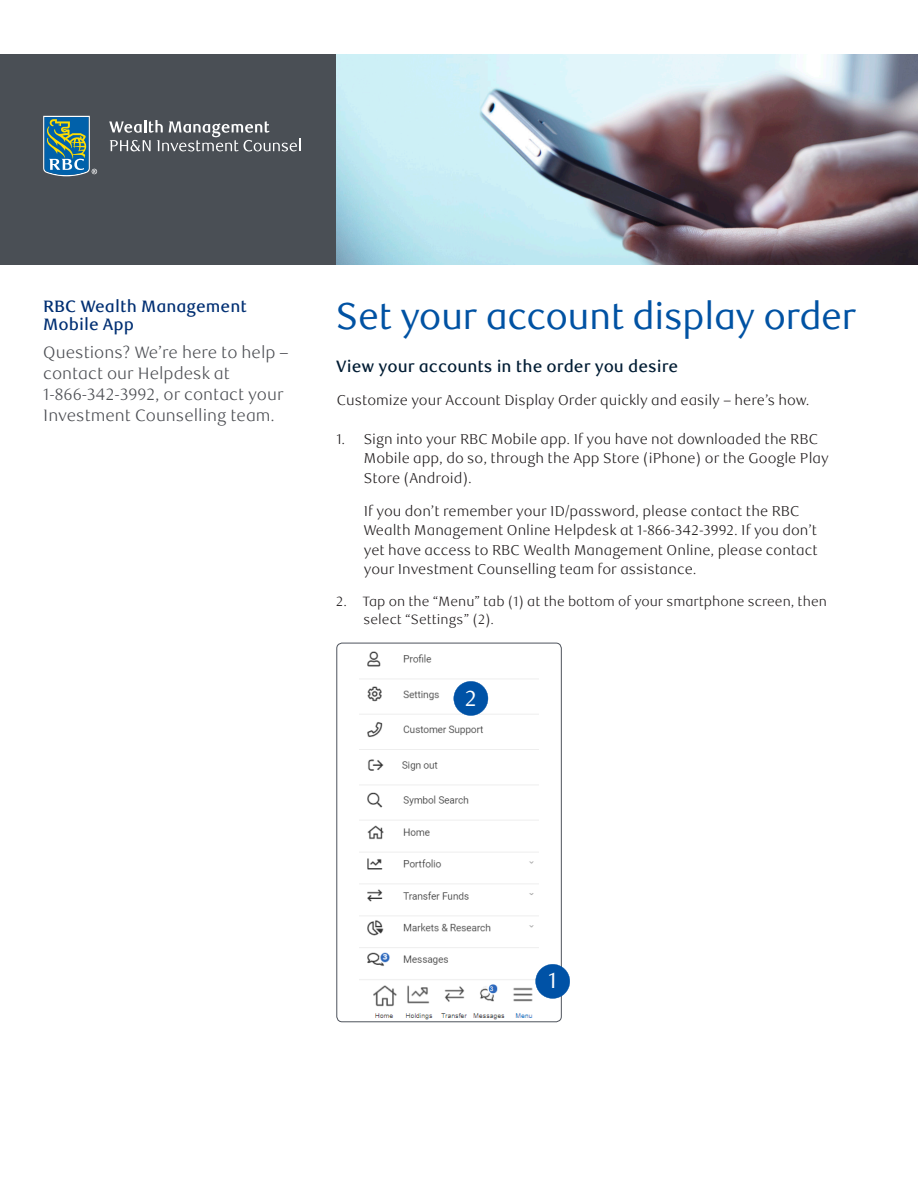
<style>
.page{position:relative;width:918px;height:1188px;background:#fff}
.page>*{position:absolute;margin:0;border:0;box-sizing:border-box;transform-origin:0 0}
.t1{font:37.5px "RBC Display";color:#0052a3}
.t2{font:22.05px "RBC Text";color:#fff}
._5-Body_Copy{font:300 16.5px/21px "RBC Text";color:#4d4f54}
._5-Body_Copy-2{font:500 16.5px "RBC Text";color:#001c33}
._5-Body_Copy-3{font:500 16.5px/17.4px "RBC Text";color:#002f73}
._5-Body_Copy-4{font:300 14.25px/19.5px "RBC Text";color:#231f20}
._3-Intro_Text{font:300 14.25px "RBC Text";color:#231f20}
.t3{font:300 13.5px/18px "RBC Text";color:#231f20}
</style>
<div class="page">
<img style="left:359px;top:651px;width:180px;height:369px">
<div style="left:337px;top:643px;width:225px;height:379px;border:1px solid #4e535c;border-radius:5px"></div>
<div style="left:0;top:54px;width:337px;height:211px;background:#4a4f55"></div>
<img style="left:337px;top:54px;width:581px;height:211px">
<svg style="left:43px;top:116px;width:54px;height:60px;background:#4f828e"></svg>
<svg style="left:109px;top:120px;width:191px;height:31px"></svg>
<svg style="left:535px;top:964px;width:35px;height:35px"></svg>
<svg style="left:454px;top:681px;width:34px;height:35px"></svg>
<p class="_5-Body_Copy-3" style="left:43px;top:298px;width:205px">RBC Wealth Management<br>Mobile App</p>
<p class="_5-Body_Copy" style="left:43px;top:342px;width:247px">Questions? We’re here to help – contact our Helpdesk at</p>
<p class="_5-Body_Copy" style="left:43px;top:384px;width:242px">1-866-342-3992, or contact your<br>Investment Counselling team.</p>
<p class="t1" style="left:337px;top:294px;width:521px">Set your account display order</p>
<p class="_5-Body_Copy-2" style="left:336px;top:356px;width:344px">View your accounts in the order you desire</p>
<p class="_3-Intro_Text" style="left:337px;top:391px;width:474px">Customize your Account Display Order quickly and easily – here’s how.</p>
<p class="_5-Body_Copy-4" style="left:364px;top:429px;width:467px;text-indent:-27px">1. Sign into your RBC Mobile app. If you have not downloaded the RBC<br>Mobile app, do so, through the App Store (iPhone) or the Google Play<br>Store (Android).</p>
<p class="_5-Body_Copy-4" style="left:364px;top:501px;width:456px">If you don’t remember your ID/password, please contact the RBC Wealth Management Online Helpdesk at 1-866-342-3992. If you don’t yet have access to RBC Wealth Management Online, please contact your Investment Counselling team for assistance.</p>
<p class="t3" style="left:364px;top:592px;width:465px;text-indent:-27px">2. Tap on the “Menu” tab (1) at the bottom of your smartphone screen, then select “Settings” (2).</p>
<h2 class="t2" style="left:465px;top:685px;width:13px">2</h2>
<h2 class="t2" style="left:549px;top:968px;width:10px">1</h2>
</div>
